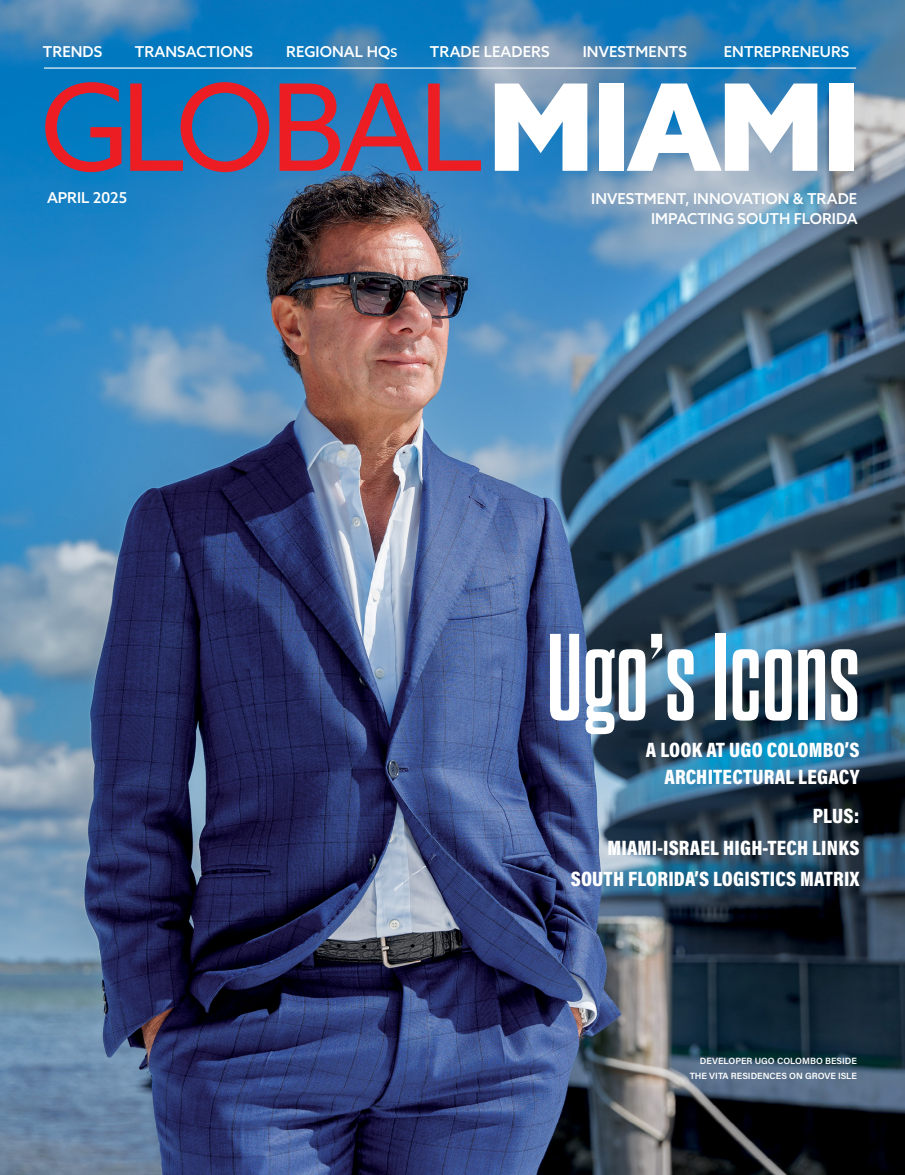
<style>
.page{position:relative;width:905px;height:1175px;background:#fff}
.page>*{position:absolute;margin:0;border:0;box-sizing:border-box;transform-origin:0 0}
.t1{font:700 123px "Dharma Gothic M";letter-spacing:.01em;color:#fff}
.t2{font:120.6px "Azo Sans";letter-spacing:-.06em;color:#ed1d24}
.t3{font:900 21px/31.5px "Acumin Pro Cond";letter-spacing:.01em;color:#fff;text-align:right}
.t4{font:500 15px/19.5px "Azo Sans";letter-spacing:.005em;color:#fff;text-align:right}
.t5{font:600 9px/15px "Acumin Pro";color:#fff;text-align:right}
.s1{font-size:12px}
.s2{font-weight:900;color:#fff}
</style>
<div class="page">
<img style="left:0;top:0;width:904px;height:1174px">
<hr style="left:44px;top:67px;width:812px;height:2px;background:#fff">
<p class="t4" style="left:43px;top:42px;width:61px">TRENDS</p>
<p class="t4" style="left:135px;top:42px;width:120px">TRANSACTIONS</p>
<p class="t4" style="left:286px;top:42px;width:113px">REGIONAL HQ<span class="s1">S</span></p>
<p class="t4" style="left:430px;top:42px;width:121px">TRADE LEADERS</p>
<p class="t4" style="left:582px;top:42px;width:106px">INVESTMENTS</p>
<p class="t4" style="left:723px;top:42px;width:127px">ENTREPRENEURS</p>
<h2 class="t2" style="left:40px;top:50px;width:821px">GLOBAL<span class="s2">MIAMI</span></h2>
<p class="t4" style="left:47px;top:188px;width:81px">APRIL 2025</p>
<p class="t4" style="left:591px;top:189px;width:268px">INVESTMENT, INNOVATION &amp; TRADE<br>IMPACTING SOUTH FLORIDA</p>
<h1 class="t1" style="left:547px;top:618px;width:314px">Ugo’s Icons</h1>
<h3 class="t3" style="left:646px;top:736px;width:215px;line-height:27px">A LOOK AT UGO COLOMBO’S<br>ARCHITECTURAL LEGACY</h3>
<h3 class="t3" style="left:570px;top:799px;width:290px">PLUS:<br>MIAMI-ISRAEL HIGH-TECH LINKS<br>SOUTH FLORIDA’S LOGISTICS MATRIX</h3>
<p class="t5" style="left:689px;top:1053px;width:169px">DEVELOPER UGO COLOMBO BESIDE<br>THE VITA RESIDENCES ON GROVE ISLE</p>
</div>
